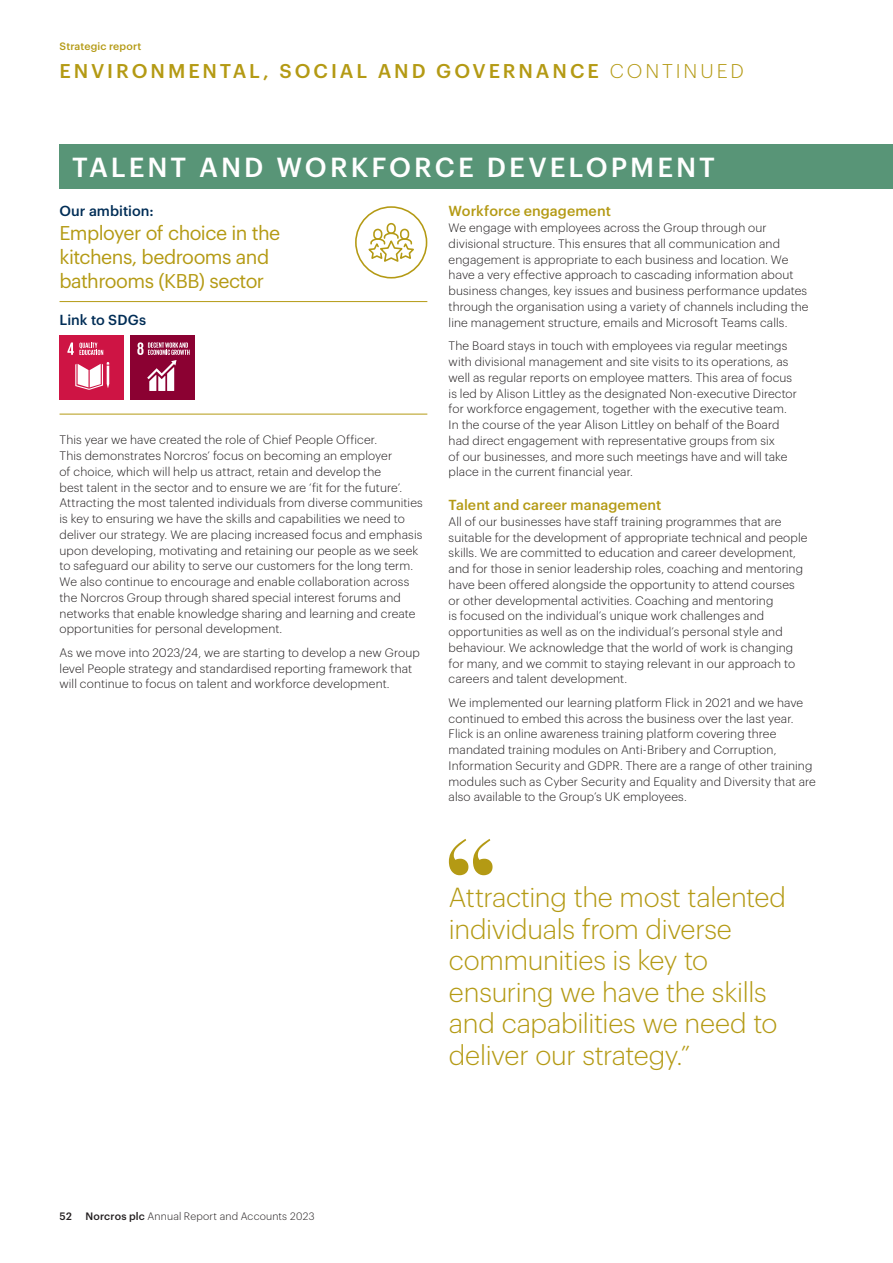
<style>
.page{position:relative;width:893px;height:1263px;background:#fff}
.page>*{position:absolute;margin:0;border:0;box-sizing:border-box;transform-origin:0 0}
.Pullout_Quote{font:300 27px/31.5px "Graphik";letter-spacing:-.01em;color:#b49a14}
.Strategy_subhead{font:500 27px "Graphik";letter-spacing:.11em;color:#fff}
.Subhead_0{font:19.5px/24px "Graphik";letter-spacing:-.025em;color:#b49a14}
.Page_Title{font:500 19.5px "Graphik";letter-spacing:.145em;color:#b49a14}
.Subhead_1{font:500 14.25px "Graphik";letter-spacing:.005em;color:#b49a14}
.Subhead_1-2{font:500 14.25px "Graphik";letter-spacing:.005em;color:#002d56}
.Body_Text{font:300 12px/15.8px "Graphik";letter-spacing:.01em;color:#231f20}
.t1{font:300 10.5px "Graphik";letter-spacing:.015em;color:#231f20}
.t2{font:500 10.5px "Graphik";letter-spacing:.01em;color:#b49a14}
.t3{font:500 10.5px "Graphik";color:#231f20}
.s1{font-weight:300}
.s2{font-weight:500}
</style>
<div class="page">
<div style="left:130px;top:335px;width:65px;height:65px;background:#8b0132"></div>
<svg style="left:137px;top:342px;width:53px;height:49px"></svg>
<div style="left:60px;top:335px;width:64px;height:65px;background:#ce1444"></div>
<svg style="left:75px;top:362px;width:34px;height:28px"></svg>
<svg style="left:67px;top:342px;width:36px;height:13px"></svg>
<div style="left:60px;top:145px;width:833px;height:44px;background:#589577"></div>
<hr style="left:60px;top:301px;width:367px;height:1px;background:#b49a14">
<hr style="left:60px;top:414px;width:367px;height:1px;background:#b49a14">
<div style="left:355px;top:206px;width:72px;height:73px;border:2px solid #b49a14;border-radius:50%"></div>
<div style="left:387px;top:223px;width:9px;height:11px;border:2px solid #b49a14;border-radius:4px"></div>
<div style="left:373px;top:229px;width:9px;height:11px;border:2px solid #b49a14;border-radius:4px"></div>
<div style="left:400px;top:229px;width:9px;height:11px;border:2px solid #b49a14;border-radius:4px"></div>
<svg style="left:368px;top:232px;width:46px;height:30px"></svg>
<svg style="left:449px;top:839px;width:44px;height:36px"></svg>
<p class="t2" style="left:60px;top:38px;width:83px">Strategic report</p>
<p class="Page_Title" style="left:60px;top:56px;width:686px">ENVIRONMENTAL, SOCIAL AND GOVERNANCE <span class="s1">CONTINUED</span></p>
<p class="Strategy_subhead" style="left:72px;top:146px;width:644px">TALENT AND WORKFORCE DEVELOPMENT</p>
<p class="Subhead_1-2" style="left:60px;top:200px;width:96px">Our ambition:</p>
<p class="Subhead_0" style="left:60px;top:220px;width:222px">Employer of choice in the kitchens, bedrooms and bathrooms (KBB) sector</p>
<p class="Subhead_1-2" style="left:60px;top:308px;width:88px">Link to SDGs</p>
<p class="Body_Text" style="left:60px;top:431px;width:365px">This year we have created the role of Chief People Officer.<br>This demonstrates Norcros’ focus on becoming an employer<br>of choice, which will help us attract, retain and develop the<br>best talent in the sector and to ensure we are ‘fit for the future’.<br>Attracting the most talented individuals from diverse communities is key to ensuring we have the skills and capabilities we need to deliver our strategy. We are placing increased focus and emphasis upon developing, motivating and retaining our people as we seek to safeguard our ability to serve our customers for the long term.<br>We also continue to encourage and enable collaboration across the Norcros Group through shared special interest forums and networks that enable knowledge sharing and learning and create opportunities for personal development.</p>
<p class="Body_Text" style="left:60px;top:644px;width:362px">As we move into 2023/24, we are starting to develop a new Group level People strategy and standardised reporting framework that will continue to focus on talent and workforce development.</p>
<p class="Subhead_1" style="left:449px;top:200px;width:164px">Workforce engagement</p>
<p class="Body_Text" style="left:449px;top:219px;width:361px">We engage with employees across the Group through our divisional structure. This ensures that all communication and engagement is appropriate to each business and location. We have a very effective approach to cascading information about business changes, key issues and business performance updates through the organisation using a variety of channels including the line management structure, emails and Microsoft Teams calls.</p>
<p class="Body_Text" style="left:449px;top:337px;width:350px">The Board stays in touch with employees via regular meetings with divisional management and site visits to its operations, as well as regular reports on employee matters. This area of focus is led by Alison Littley as the designated Non-executive Director for workforce engagement, together with the executive team.<br>In the course of the year Alison Littley on behalf of the Board had direct engagement with representative groups from six<br>of our businesses, and more such meetings have and will take place in the current financial year.</p>
<p class="Subhead_1" style="left:449px;top:494px;width:214px">Talent and career management</p>
<p class="Body_Text" style="left:449px;top:513px;width:360px">All of our businesses have staff training programmes that are suitable for the development of appropriate technical and people skills. We are committed to education and career development, and for those in senior leadership roles, coaching and mentoring have been offered alongside the opportunity to attend courses or other developmental activities. Coaching and mentoring<br>is focused on the individual’s unique work challenges and opportunities as well as on the individual’s personal style and behaviour. We acknowledge that the world of work is changing for many, and we commit to staying relevant in our approach to careers and talent development.</p>
<p class="Body_Text" style="left:449px;top:694px;width:369px">We implemented our learning platform Flick in 2021 and we have continued to embed this across the business over the last year.<br>Flick is an online awareness training platform covering three mandated training modules on Anti-Bribery and Corruption, Information Security and GDPR. There are a range of other training modules such as Cyber Security and Equality and Diversity that are also available to the Group’s UK employees.</p>
<p class="Pullout_Quote" style="left:449px;top:880px;width:339px">Attracting the most talented individuals from diverse communities is key to ensuring we have the skills and capabilities we need to deliver our strategy.”</p>
<p class="t3" style="left:60px;top:1209px;width:14px">52</p>
<p class="t1" style="left:85px;top:1209px;width:231px"><span class="s2">Norcros plc</span> Annual Report and Accounts 2023</p>
</div>
